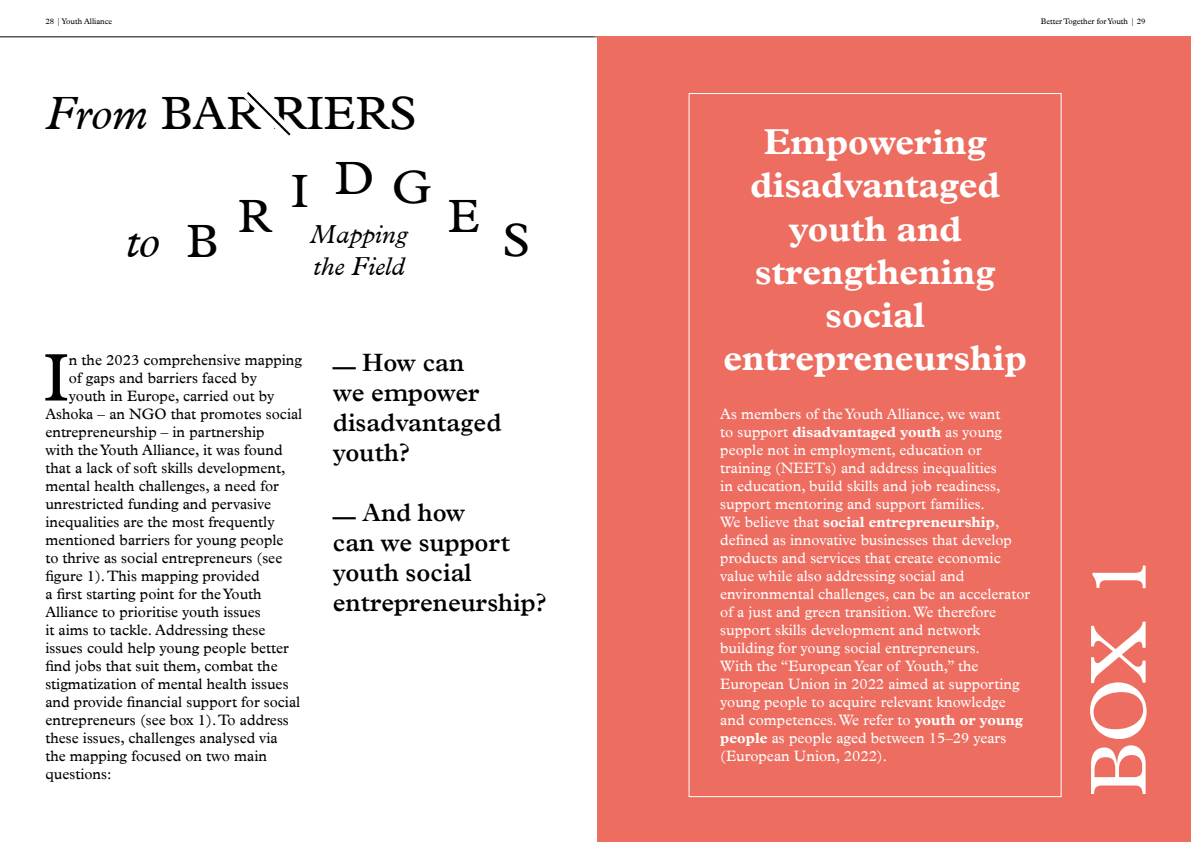
<style>
.page{position:relative;width:1191px;height:842px;background:#fff}
.page>*{position:absolute;margin:0;border:0;box-sizing:border-box;transform-origin:0 0}
.t1{font:80px "Plantin MT Pro";color:#fff}
.t2{font:67.8px "Plantin MT Pro";color:#000}
.t3{font:46.6px "Plantin MT Pro";color:#000}
.t4{font:italic 46.6px "Plantin MT Pro";color:#000}
.t5{font:700 36px/43.2px "Plantin MT Pro";color:#fff;text-align:center}
.t6{font:italic 26px/32px "Plantin MT Pro";color:#000}
.t7{font:600 25px/30px "Plantin MT Pro";color:#000}
.t8{font:15px "Plantin MT Pro";color:#000}
.t9{font:15px/18px "Plantin MT Pro";color:#fff}
.t10{font:8px "Plantin MT Pro";color:#000}
.s1{font-style:italic}
.s2{font-style:normal}
.s3{font-weight:700}
</style>
<div class="page">
<hr style="left:0;top:37px;width:595px;height:1px;background:#000">
<div style="left:597px;top:37px;width:594px;height:805px;background:#ed6d60"></div>
<svg style="left:247px;top:92px;width:44px;height:44px"></svg>
<p class="t10" style="left:45px;top:16px;width:68px">28 | Youth Alliance</p>
<p class="t10" style="left:1040px;top:16px;width:106px">Better Together for Youth | 29</p>
<h3 class="t3" style="left:45px;top:87px;width:373px"><span class="s1">From</span> BAR RIERS</h3>
<h3 class="t4" style="left:125px;top:214px;width:95px">to <span class="s2">B</span></h3>
<h3 class="t3" style="left:238px;top:190px;width:35px">R</h3>
<h3 class="t3" style="left:291px;top:160px;width:141px">IDG</h3>
<h3 class="t6" style="left:310px;top:218px;width:98px">Mapping the Field</h3>
<h3 class="t3" style="left:448px;top:189px;width:33px">E</h3>
<h3 class="t3" style="left:502px;top:213px;width:29px">S</h3>
<h2 class="t2" style="left:44px;top:339px;width:27px">I</h2>
<p class="t8" style="left:69px;top:351px;width:235px">n the 2023 comprehensive mapping</p>
<p class="t8" style="left:69px;top:369px;width:189px">of gaps and barriers faced by</p>
<p class="t8" style="left:69px;top:387px;width:207px">youth in Europe, carried out by</p>
<p class="t8" style="left:45px;top:405px;width:258px">Ashoka – an NGO that promotes social</p>
<p class="t8" style="left:45px;top:423px;width:221px">entrepreneurship – in partnership</p>
<p class="t8" style="left:45px;top:441px;width:239px">with the Youth Alliance, it was found</p>
<p class="t8" style="left:45px;top:459px;width:242px">that a lack of soft skills development,</p>
<p class="t8" style="left:45px;top:477px;width:235px">mental health challenges, a need for</p>
<p class="t8" style="left:45px;top:495px;width:227px">unrestricted funding and pervasive</p>
<p class="t8" style="left:45px;top:513px;width:231px">inequalities are the most frequently</p>
<p class="t8" style="left:45px;top:531px;width:240px">mentioned barriers for young people</p>
<p class="t8" style="left:45px;top:549px;width:238px">to thrive as social entrepreneurs (see</p>
<p class="t8" style="left:45px;top:567px;width:216px">figure 1). This mapping provided</p>
<p class="t8" style="left:45px;top:585px;width:218px">a first starting point for the Youth</p>
<p class="t8" style="left:45px;top:603px;width:217px">Alliance to prioritise youth issues</p>
<p class="t8" style="left:45px;top:621px;width:221px">it aims to tackle. Addressing these</p>
<p class="t8" style="left:45px;top:639px;width:245px">issues could help young people better</p>
<p class="t8" style="left:45px;top:657px;width:234px">find jobs that suit them, combat the</p>
<p class="t8" style="left:45px;top:675px;width:245px">stigmatization of mental health issues</p>
<p class="t8" style="left:45px;top:693px;width:256px">and provide financial support for social</p>
<p class="t8" style="left:45px;top:711px;width:245px">entrepreneurs (see box 1). To address</p>
<p class="t8" style="left:45px;top:729px;width:234px">these issues, challenges analysed via</p>
<p class="t8" style="left:45px;top:747px;width:223px">the mapping focused on two main</p>
<p class="t8" style="left:45px;top:765px;width:68px">questions:</p>
<h3 class="t7" style="left:333px;top:348px;width:170px"><sub>—</sub> How can we empower disadvantaged youth?</h3>
<h3 class="t7" style="left:333px;top:498px;width:216px"><sub>—</sub> And how<br>can we support youth social entrepreneurship?</h3>
<h3 class="t5" style="left:723px;top:120px;width:305px">Empowering disadvantaged youth and strengthening social entrepreneurship</h3>
<p class="t9" style="left:720px;top:405px;width:311px">As members of the Youth Alliance, we want<br>to support <span class="s3">disadvantaged youth</span> as young people not in employment, education or training (NEETs) and address inequalities<br>in education, build skills and job readiness, support mentoring and support families.<br>We believe that <span class="s3">social entrepreneurship</span>, defined as innovative businesses that develop products and services that create economic value while also addressing social and environmental challenges, can be an accelerator of a just and green transition. We therefore support skills development and network building for young social entrepreneurs.<br>With the “European Year of Youth,” the European Union in 2022 aimed at supporting young people to acquire relevant knowledge and competences. We refer to <span class="s3">youth or young people</span> as people aged between 15–29 years (European Union, 2022).</p>
<h1 class="t1" style="left:1072px;top:797px;width:243px;rotate:-90deg">BOX 1</h1>
</div>
